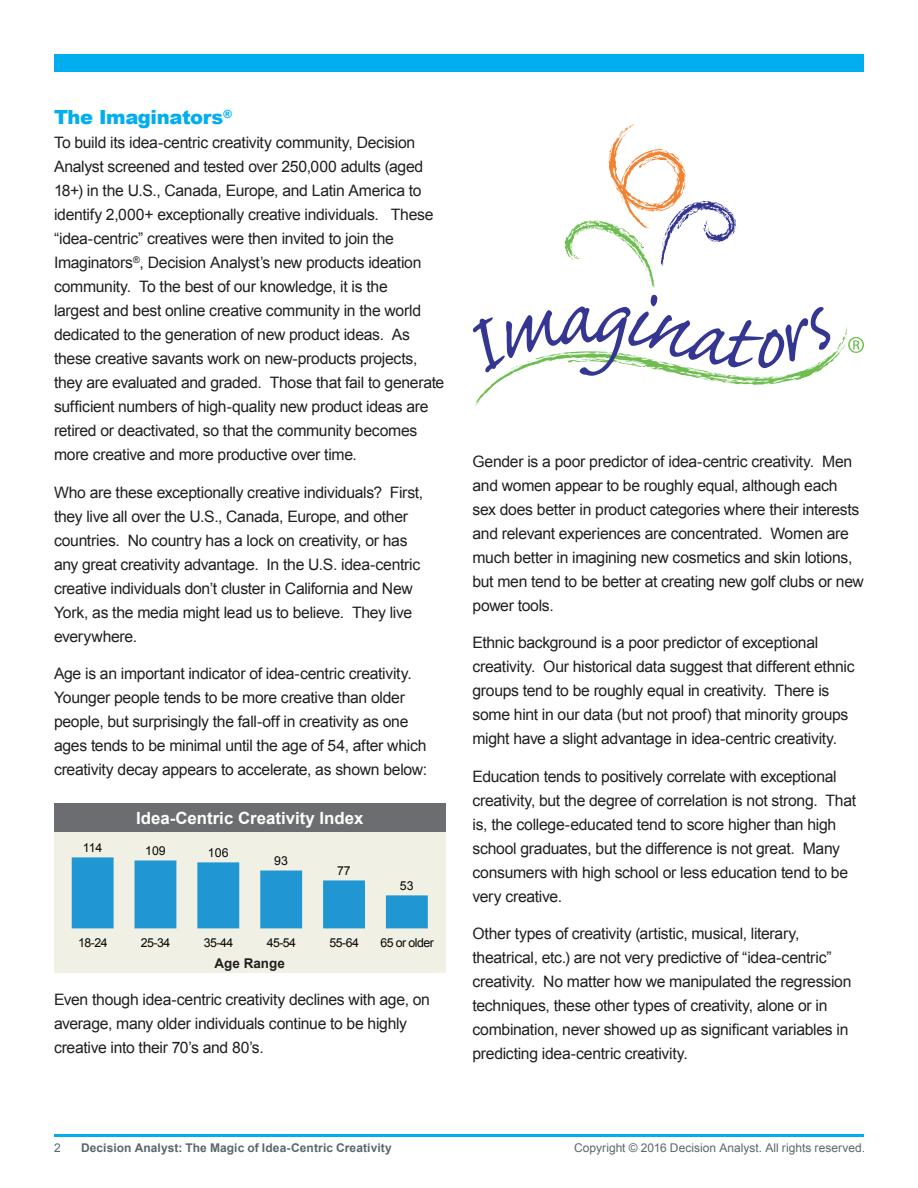
<style>
.page{position:relative;width:918px;height:1188px;background:#fff}
.page>*{position:absolute;margin:0;border:0;box-sizing:border-box;transform-origin:0 0}
.Orange_Headings{font:900 19.5px "Arial";letter-spacing:-.015em;color:#00aeef}
.t1{font:700 16.8px "Arial";color:#fff}
.Paragraph_Style_1{font:15.75px/24px "Arial";letter-spacing:-.02em;color:#231f20}
.t2{font:700 13.5px "Arial";color:#231f20}
.t3{font:12.3px "Arial";letter-spacing:-.04em;color:#050504}
.t4{font:12px "Arial";letter-spacing:.005em;color:#58676e}
.t5{font:700 12px "Arial";letter-spacing:.005em;color:#58676e}
</style>
<div class="page">
<div style="left:54px;top:54px;width:810px;height:18px;background:#00aeef"></div>
<hr style="left:54px;top:1134px;width:810px;height:3px;background:#00aeef">
<div style="left:54px;top:804px;width:392px;height:169px;background:#f1f0e4"></div>
<div style="left:54px;top:804px;width:392px;height:28px;background:#6c6d70"></div>
<svg style="left:72px;top:857px;width:356px;height:71px"></svg>
<svg style="left:564px;top:123px;width:172px;height:165px"></svg>
<svg style="left:473px;top:295px;width:391px;height:112px"></svg>
<p class="Orange_Headings" style="left:54px;top:103px;width:180px">The Imaginators<sup>®</sup></p>
<p class="Paragraph_Style_1" style="left:54px;top:131px;width:392px">To build its idea-centric creativity community, Decision Analyst screened and tested over 250,000 adults (aged 18+) in the U.S., Canada, Europe, and Latin America to identify 2,000+ exceptionally creative individuals. These “idea-centric” creatives were then invited to join the Imaginators<sup>®</sup>, Decision Analyst’s new products ideation community. To the best of our knowledge, it is the<br>largest and best online creative community in the world dedicated to the generation of new product ideas. As these creative savants work on new-products projects, they are evaluated and graded. Those that fail to generate sufficient numbers of high-quality new product ideas are retired or deactivated, so that the community becomes more creative and more productive over time.</p>
<p class="Paragraph_Style_1" style="left:54px;top:480px;width:371px">Who are these exceptionally creative individuals? First, they live all over the U.S., Canada, Europe, and other countries. No country has a lock on creativity, or has any great creativity advantage. In the U.S. idea-centric creative individuals don’t cluster in California and New York, as the media might lead us to believe. They live everywhere.</p>
<p class="Paragraph_Style_1" style="left:54px;top:662px;width:375px">Age is an important indicator of idea-centric creativity.<br>Younger people tends to be more creative than older people, but surprisingly the fall-off in creativity as one ages tends to be minimal until the age of 54, after which creativity decay appears to accelerate, as shown below:</p>
<p class="t1" style="left:136px;top:807px;width:229px">Idea-Centric Creativity Index</p>
<p class="t3" style="left:83px;top:840px;width:21px">114</p>
<p class="t3" style="left:145px;top:843px;width:22px">109</p>
<p class="t3" style="left:208px;top:845px;width:22px">106</p>
<p class="t3" style="left:274px;top:853px;width:15px">93</p>
<p class="t3" style="left:337px;top:863px;width:15px">77</p>
<p class="t3" style="left:400px;top:878px;width:15px">53</p>
<p class="t3" style="left:78px;top:935px;width:31px">18-24</p>
<p class="t3" style="left:141px;top:935px;width:31px">25-34</p>
<p class="t3" style="left:204px;top:935px;width:31px">35-44</p>
<p class="t3" style="left:267px;top:935px;width:31px">45-54</p>
<p class="t3" style="left:330px;top:935px;width:31px">55-64</p>
<p class="t3" style="left:380px;top:935px;width:55px">65 or older</p>
<p class="t2" style="left:215px;top:954px;width:72px">Age Range</p>
<p class="Paragraph_Style_1" style="left:54px;top:987px;width:378px">Even though idea-centric creativity declines with age, on average, many older individuals continue to be highly creative into their 70’s and 80’s.</p>
<p class="Paragraph_Style_1" style="left:472px;top:449px;width:393px">Gender is a poor predictor of idea-centric creativity. Men and women appear to be roughly equal, although each sex does better in product categories where their interests and relevant experiences are concentrated. Women are much better in imagining new cosmetics and skin lotions, but men tend to be better at creating new golf clubs or new power tools.</p>
<p class="Paragraph_Style_1" style="left:472px;top:631px;width:384px">Ethnic background is a poor predictor of exceptional creativity. Our historical data suggest that different ethnic groups tend to be roughly equal in creativity. There is some hint in our data (but not proof) that minority groups might have a slight advantage in idea-centric creativity.</p>
<p class="Paragraph_Style_1" style="left:472px;top:764px;width:385px">Education tends to positively correlate with exceptional creativity, but the degree of correlation is not strong. That is, the college-educated tend to score higher than high school graduates, but the difference is not great. Many consumers with high school or less education tend to be very creative.</p>
<p class="Paragraph_Style_1" style="left:472px;top:922px;width:381px">Other types of creativity (artistic, musical, literary, theatrical, etc.) are not very predictive of “idea-centric” creativity. No matter how we manipulated the regression techniques, these other types of creativity, alone or in combination, never showed up as significant variables in predicting idea-centric creativity.</p>
<p class="t4" style="left:54px;top:1140px;width:8px">2</p>
<p class="t5" style="left:81px;top:1140px;width:312px">Decision Analyst: The Magic of Idea-Centric Creativity</p>
<p class="t4" style="left:574px;top:1140px;width:292px">Copyright © 2016 Decision Analyst. All rights reserved.</p>
</div>
